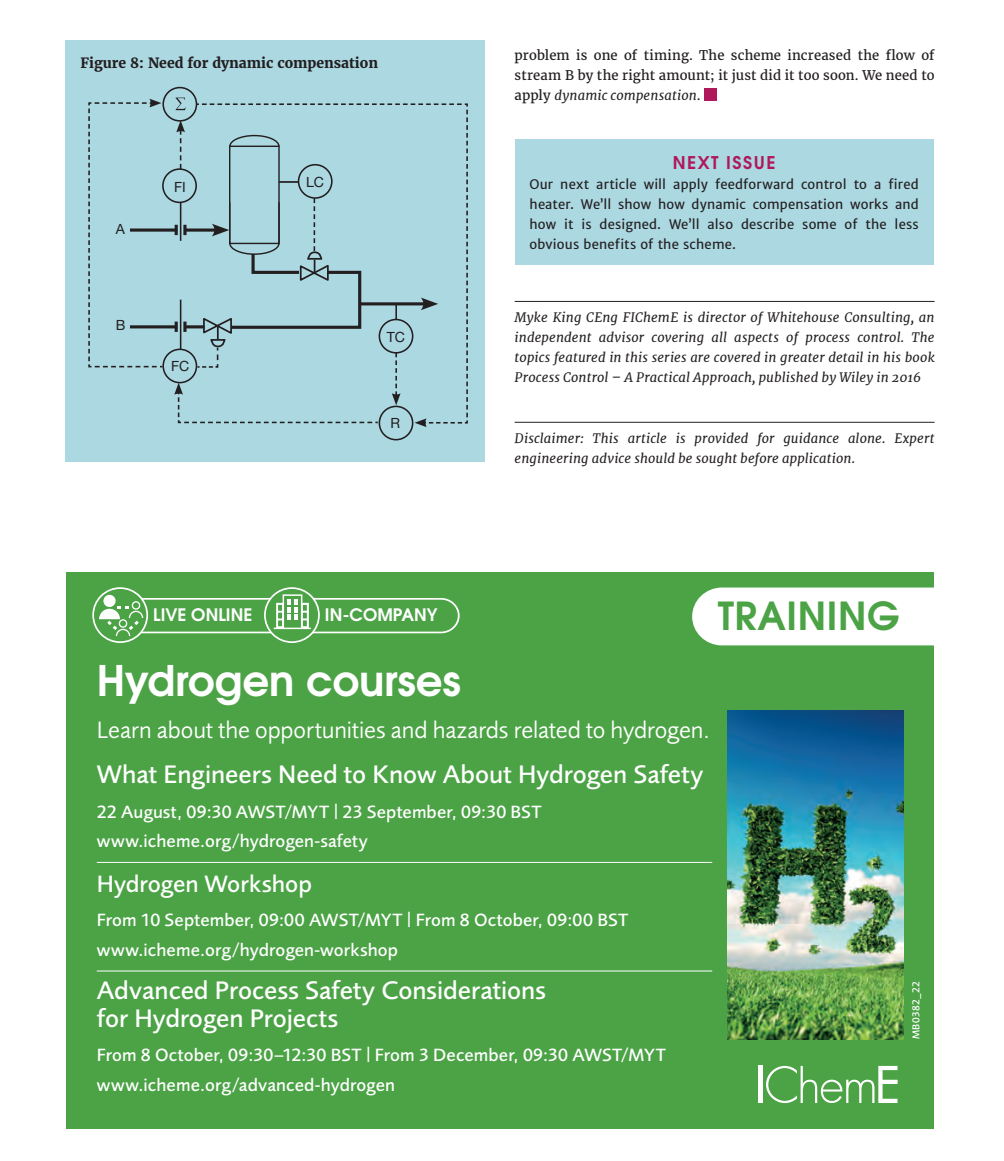
<style>
.page{position:relative;width:1004px;height:1161px;background:#fff}
.page>*{position:absolute;margin:0;border:0;box-sizing:border-box;transform-origin:0 0}
.t1{font:700 42px "Te X Gyre Adventor";letter-spacing:-.005em;color:#fff}
.t2{font:700 38.5px "Te X Gyre Adventor";letter-spacing:.015em;color:#4ca346}
.t3{font:500 26.25px/28px "Foundry Sans";color:#fff}
.t4{font:24.5px "Foundry Sans";letter-spacing:-.005em;color:#fff}
.t5{font:500 24.5px "Foundry Sans";letter-spacing:-.005em;color:#fff}
.t6{font:500 18.38px/29.4px "Foundry Sans";letter-spacing:.005em;color:#fff}
.t7{font:700 17.5px "Te X Gyre Adventor";letter-spacing:.085em;color:#af195b}
.t8{font:700 17.15px "Te X Gyre Adventor";color:#fff}
.t9{font:700 14px "Merriweather";color:#231f20}
.t10{font:14px "Helvetica Neue LT Std";letter-spacing:-.005em;color:#231f20}
.t11{font:italic 13.12px/20.1px "Merriweather";letter-spacing:.01em;color:#231f20;text-align:justify}
.t12{font:13.12px/20.1px "Merriweather Sans";letter-spacing:.015em;color:#231f20;text-align:justify}
.t13{font:13.12px/20.1px "Merriweather";letter-spacing:.005em;color:#231f20;text-align:justify}
.t14{font:500 10.5px "Foundry Sans";letter-spacing:.025em;color:#fff}
.s1{font-style:italic}
</style>
<div class="page">
<div style="left:65px;top:40px;width:420px;height:421px;background:#acd8e2"></div>
<hr style="left:514px;top:301px;width:420px;height:1px;background:#231f20">
<hr style="left:514px;top:421px;width:420px;height:1px;background:#231f20">
<div style="left:704px;top:88px;width:12px;height:12px;background:#af195b"></div>
<div style="left:514px;top:139px;width:419px;height:125px;background:#acd8e2"></div>
<div style="left:162px;top:87px;width:35px;height:35px;border:2px solid #231f20;border-radius:50%"></div>
<div style="left:162px;top:348px;width:35px;height:35px;border:2px solid #231f20;border-radius:50%"></div>
<div style="left:378px;top:405px;width:35px;height:35px;border:2px solid #231f20;border-radius:50%"></div>
<div style="left:162px;top:168px;width:35px;height:35px;border:2px solid #231f20;border-radius:50%"></div>
<svg style="left:88px;top:99px;width:76px;height:269px"></svg>
<hr style="left:130px;top:228px;width:47px;height:3px;background:#231f20">
<hr style="left:130px;top:325px;width:47px;height:3px;background:#231f20">
<div style="left:67px;top:572px;width:866px;height:556px;background:#4ca346"></div>
<img style="left:727px;top:710px;width:176px;height:329px">
<svg style="left:766px;top:1065px;width:131px;height:37px"></svg>
<hr style="left:758px;top:1065px;width:4px;height:37px;background:#fff">
<div style="left:692px;top:587px;width:241px;height:59px;background:#fff"></div>
<svg style="left:92px;top:587px;width:368px;height:56px"></svg>
<hr style="left:97px;top:861px;width:615px;height:1px;background:#fff">
<hr style="left:97px;top:970px;width:615px;height:1px;background:#fff">
<svg style="left:174px;top:98px;width:294px;height:329px"></svg>
<p class="t9" style="left:80px;top:55px;width:299px">Figure 8: Need for dynamic compensation</p>
<p class="t13" style="left:514px;top:45px;width:421px">problem is one of timing. The scheme increased the flow of stream B by the right amount; it just did it too soon. We need to apply <span class="s1">dynamic compensation</span>.</p>
<p class="t10" style="left:116px;top:220px;width:11px">A</p>
<p class="t10" style="left:116px;top:317px;width:11px">B</p>
<p class="t10" style="left:174px;top:178px;width:13px">FI</p>
<p class="t10" style="left:306px;top:173px;width:19px">LC</p>
<p class="t10" style="left:171px;top:358px;width:20px">FC</p>
<p class="t10" style="left:387px;top:328px;width:20px">TC</p>
<p class="t10" style="left:390px;top:415px;width:11px">R</p>
<h3 class="t7" style="left:672px;top:147px;width:104px">NEXT ISSUE</h3>
<p class="t12" style="left:529px;top:174px;width:390px">Our next article will apply feedforward control to a fired heater. We’ll show how dynamic compensation works and how it is designed. We’ll also describe some of the less obvious benefits of the scheme.</p>
<p class="t11" style="left:514px;top:307px;width:421px">Myke King CEng FIChemE is director of Whitehouse Consulting, an independent advisor covering all aspects of process control. The topics featured in this series are covered in greater detail in his book Process Control – A Practical Approach, published by Wiley in 2016</p>
<p class="t11" style="left:514px;top:427px;width:421px">Disclaimer: This article is provided for guidance alone. Expert engineering advice should be sought before application.</p>
<h3 class="t8" style="left:153px;top:600px;width:101px">LIVE ONLINE</h3>
<h3 class="t8" style="left:325px;top:600px;width:114px">IN-COMPANY</h3>
<h2 class="t2" style="left:717px;top:582px;width:183px">TRAINING</h2>
<h1 class="t1" style="left:97px;top:643px;width:366px">Hydrogen courses</h1>
<h3 class="t4" style="left:97px;top:716px;width:614px">Learn about the opportunities and hazards related to hydrogen.</h3>
<h3 class="t3" style="left:97px;top:760px;width:608px">What Engineers Need to Know About Hydrogen Safety</h3>
<h3 class="t6" style="left:97px;top:796px;width:446px">22 August, 09:30 AWST/MYT | 23 September, 09:30 BST www.icheme.org/hydrogen-safety</h3>
<h3 class="t5" style="left:97px;top:869px;width:217px">Hydrogen Workshop</h3>
<h3 class="t6" style="left:97px;top:905px;width:533px">From 10 September, 09:00 AWST/MYT | From 8 October, 09:00 BST www.icheme.org/hydrogen-workshop</h3>
<h3 class="t3" style="left:97px;top:975px;width:451px">Advanced Process Safety Considerations for Hydrogen Projects</h3>
<h3 class="t6" style="left:97px;top:1040px;width:570px">From 8 October, 09:30–12:30 BST | From 3 December, 09:30 AWST/MYT www.icheme.org/advanced-hydrogen</h3>
<p class="t14" style="left:910px;top:1038px;width:59px;rotate:-90deg">MB0382_22</p>
</div>
